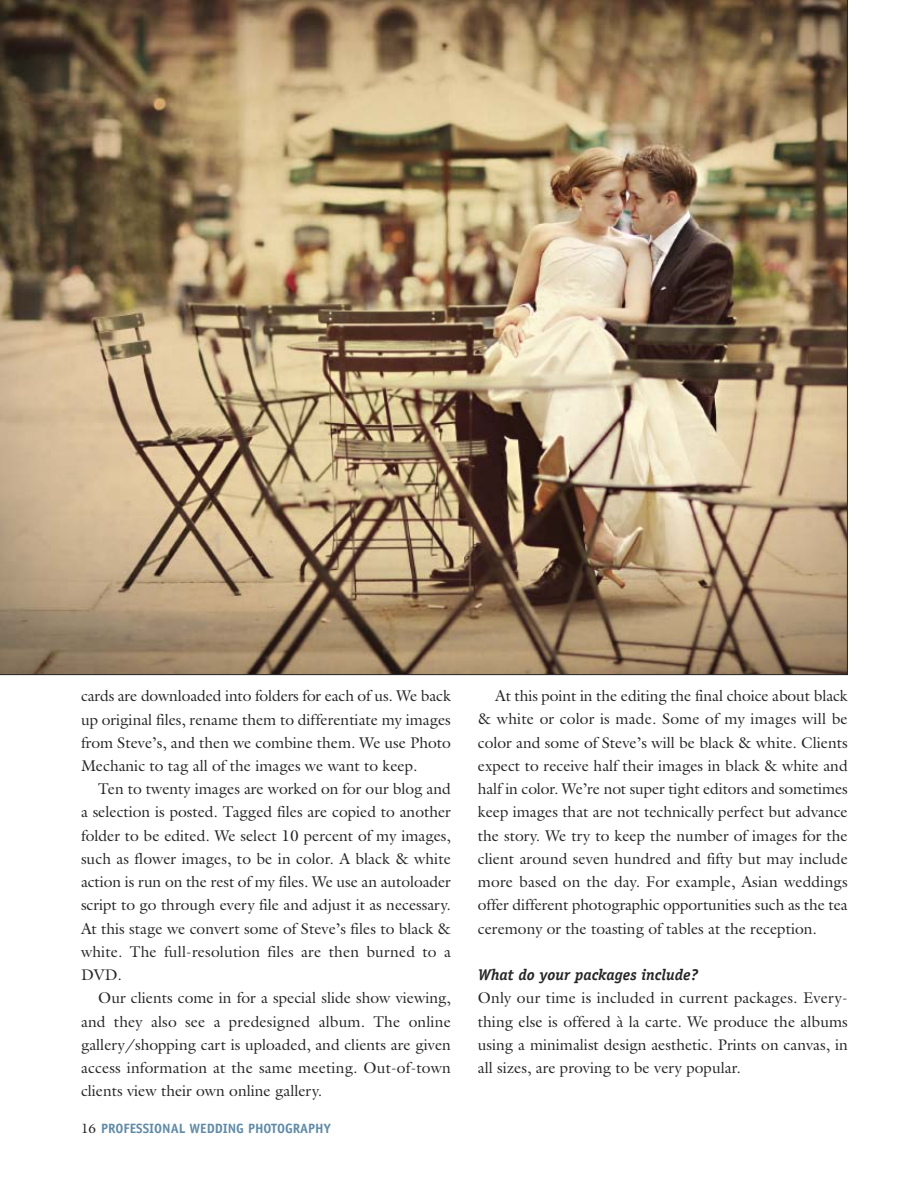
<style>
.page{position:relative;width:918px;height:1188px;background:#fff}
.page>*{position:absolute;margin:0;border:0;box-sizing:border-box;transform-origin:0 0}
.t1{font:15.6px/23.2px "Galliard";color:#272627;text-align:justify}
.t2{font:italic 700 15.6px "Officina Serif";color:#272627}
.t3{font:700 13.5px "Officina Sans";color:#608ba7}
.s1{font-family:"Galliard";font-weight:400;color:#272627}
</style>
<div class="page">
<img style="left:0;top:0;width:848px;height:675px">
<p class="t1" style="left:81px;top:684px;width:371px">cards are downloaded into folders for each of us. We back up original files, rename them to differentiate my images from Steve’s, and then we combine them. We use Photo Mechanic to tag all of the images we want to keep.</p>
<p class="t1" style="left:81px;top:777px;width:371px;text-indent:17px">Ten to twenty images are worked on for our blog and a selection is posted. Tagged files are copied to another folder to be edited. We select 10 percent of my images, such as flower images, to be in color. A black &amp; white action is run on the rest of my files. We use an autoloader script to go through every file and adjust it as necessary.<br>At this stage we convert some of Steve’s files to black &amp; white. The full-resolution files are then burned to a DVD.</p>
<p class="t1" style="left:81px;top:986px;width:371px;text-indent:17px">Our clients come in for a special slide show viewing, and they also see a predesigned album. The online gallery/shopping cart is uploaded, and clients are given access information at the same meeting. Out-of-town clients view their own online gallery.</p>
<p class="t3" style="left:81px;top:1124px;width:251px"><span class="s1">16</span> PROFESSIONAL WEDDING PHOTOGRAPHY</p>
<p class="t1" style="left:478px;top:684px;width:371px;text-indent:17px">At this point in the editing the final choice about black &amp; white or color is made. Some of my images will be color and some of Steve’s will be black &amp; white. Clients expect to receive half their images in black &amp; white and half in color. We’re not super tight editors and sometimes keep images that are not technically perfect but advance the story. We try to keep the number of images for the client around seven hundred and fifty but may include more based on the day. For example, Asian weddings offer different photographic opportunities such as the tea ceremony or the toasting of tables at the reception.</p>
<p class="t2" style="left:478px;top:969px;width:222px">What do your packages include?</p>
<p class="t1" style="left:478px;top:986px;width:371px">Only our time is included in current packages. Every&shy;thing else is offered à la carte. We produce the albums using a minimalist design aesthetic. Prints on canvas, in all sizes, are proving to be very popular.</p>
</div>
